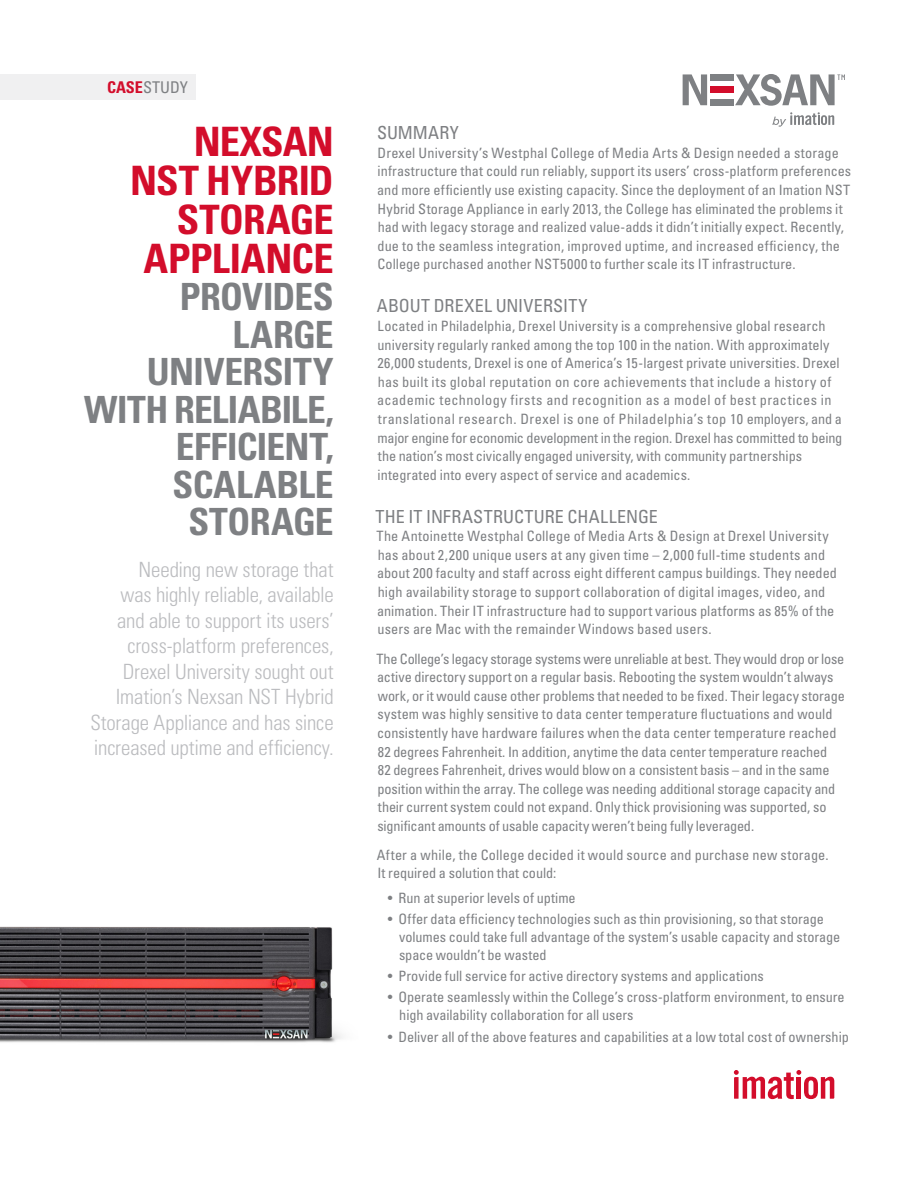
<style>
.page{position:relative;width:918px;height:1188px;background:#fff}
.page>*{position:absolute;margin:0;border:0;box-sizing:border-box;transform-origin:0 0}
.Headline_gray{font:700 condensed 40.5px/39px "Univers LT Std";letter-spacing:-.015em;color:#d30d2b;text-align:right}
.Headline_gray-2{font:700 condensed 37.5px/37.5px "Univers LT Std";letter-spacing:-.015em;color:#7e8083;text-align:right}
.Headline_gray-3{font:300 condensed 21px/25.5px "Univers LT Std";letter-spacing:-.01em;color:#bbbcbf;text-align:right}
.Subhead_1{font:condensed 18px "Univers LT Std";letter-spacing:.01em;color:#7e8083}
.t1{font:condensed 16.2px "Univers LT Std";color:#7e8083}
.Body{font:condensed 14.25px/18.6px "Univers LT Std";color:#7e8083}
.s1{font-weight:700;color:#d30d2b}
</style>
<div class="page">
<div style="left:0;top:74px;width:195px;height:26px;background:#f0f0f1"></div>
<svg style="left:683px;top:74px;width:24px;height:31px"></svg>
<div style="left:711px;top:75px;width:23px;height:6px;background:#7e8083"></div>
<div style="left:711px;top:87px;width:23px;height:6px;background:#d30d2b"></div>
<div style="left:710px;top:99px;width:24px;height:6px;background:#7e8083"></div>
<svg style="left:772px;top:112px;width:62px;height:15px"></svg>
<svg style="left:735px;top:74px;width:110px;height:32px"></svg>
<svg style="left:734px;top:1070px;width:100px;height:29px"></svg>
<img style="left:0;top:926px;width:342px;height:117px">
<p class="t1" style="left:107px;top:77px;width:83px"><span class="s1">CASE</span>STUDY</p>
<p class="Headline_gray" style="left:194px;top:121px;width:142px">NEXSAN</p>
<p class="Headline_gray" style="left:130px;top:160px;width:205px">NST HYBRID<br>STORAGE<br>APPLIANCE</p>
<p class="Headline_gray-2" style="left:84px;top:278px;width:251px">PROVIDES<br>LARGE<br>UNIVERSITY<br>WITH RELIABILE,<br>EFFICIENT,<br>SCALABLE<br>STORAGE</p>
<p class="Headline_gray-3" style="left:90px;top:557px;width:245px">Needing new storage that<br>was highly reliable, available and able to support its users’ cross-platform preferences,<br>Drexel University sought out<br>Imation’s Nexsan NST Hybrid<br>Storage Appliance and has since increased uptime and efficiency.</p>
<p class="Subhead_1" style="left:377px;top:121px;width:83px">SUMMARY</p>
<p class="Body" style="left:377px;top:143px;width:476px">Drexel University’s Westphal College of Media Arts &amp; Design needed a storage infrastructure that could run reliably, support its users’ cross-platform preferences and more efficiently use existing capacity. Since the deployment of an Imation NST Hybrid Storage Appliance in early 2013, the College has eliminated the problems it had with legacy storage and realized value-adds it didn’t initially expect. Recently, due to the seamless integration, improved uptime, and increased efficiency, the College purchased another NST5000 to further scale its IT infrastructure.</p>
<p class="Subhead_1" style="left:377px;top:295px;width:212px">ABOUT DREXEL UNIVERSITY</p>
<p class="Body" style="left:377px;top:316px;width:467px">Located in Philadelphia, Drexel University is a comprehensive global research university regularly ranked among the top 100 in the nation. With approximately 26,000 students, Drexel is one of America’s 15-largest private universities. Drexel has built its global reputation on core achievements that include a history of academic technology firsts and recognition as a model of best practices in translational research. Drexel is one of Philadelphia’s top 10 employers, and a major engine for economic development in the region. Drexel has committed to being the nation’s most civically engaged university, with community partnerships integrated into every aspect of service and academics.</p>
<p class="Subhead_1" style="left:376px;top:505px;width:284px">THE IT INFRASTRUCTURE CHALLENGE</p>
<p class="Body" style="left:376px;top:527px;width:462px">The Antoinette Westphal College of Media Arts &amp; Design at Drexel University has about 2,200 unique users at any given time – 2,000 full-time students and about 200 faculty and staff across eight different campus buildings. They needed high availability storage to support collaboration of digital images, video, and animation. Their IT infrastructure had to support various platforms as 85% of the users are Mac with the remainder Windows based users.</p>
<p class="Body" style="left:376px;top:649px;width:470px">The College’s legacy storage systems were unreliable at best. They would drop or lose active directory support on a regular basis. Rebooting the system wouldn’t always work, or it would cause other problems that needed to be fixed. Their legacy storage system was highly sensitive to data center temperature fluctuations and would consistently have hardware failures when the data center temperature reached 82 degrees Fahrenheit. In addition, anytime the data center temperature reached<br>82 degrees Fahrenheit, drives would blow on a consistent basis – and in the same position within the array. The college was needing additional storage capacity and their current system could not expand. Only thick provisioning was supported, so significant amounts of usable capacity weren’t being fully leveraged.</p>
<p class="Body" style="left:377px;top:846px;width:454px;line-height:18px">After a while, the College decided it would source and purchase new storage.<br>It required a solution that could:</p>
<p class="Body" style="left:388px;top:888px;width:189px">• Run at superior levels of uptime</p>
<p class="Body" style="left:399px;top:910px;width:443px;line-height:18px;text-indent:-11px">• Offer data efficiency technologies such as thin provisioning, so that storage volumes could take full advantage of the system’s usable capacity and storage space wouldn’t be wasted</p>
<p class="Body" style="left:388px;top:967px;width:378px">• Provide full service for active directory systems and applications</p>
<p class="Body" style="left:399px;top:988px;width:447px;line-height:18px;text-indent:-12px">• Operate seamlessly within the College’s cross-platform environment, to ensure high availability collaboration for all users</p>
<p class="Body" style="left:388px;top:1027px;width:463px">• Deliver all of the above features and capabilities at a low total cost of ownership</p>
</div>
